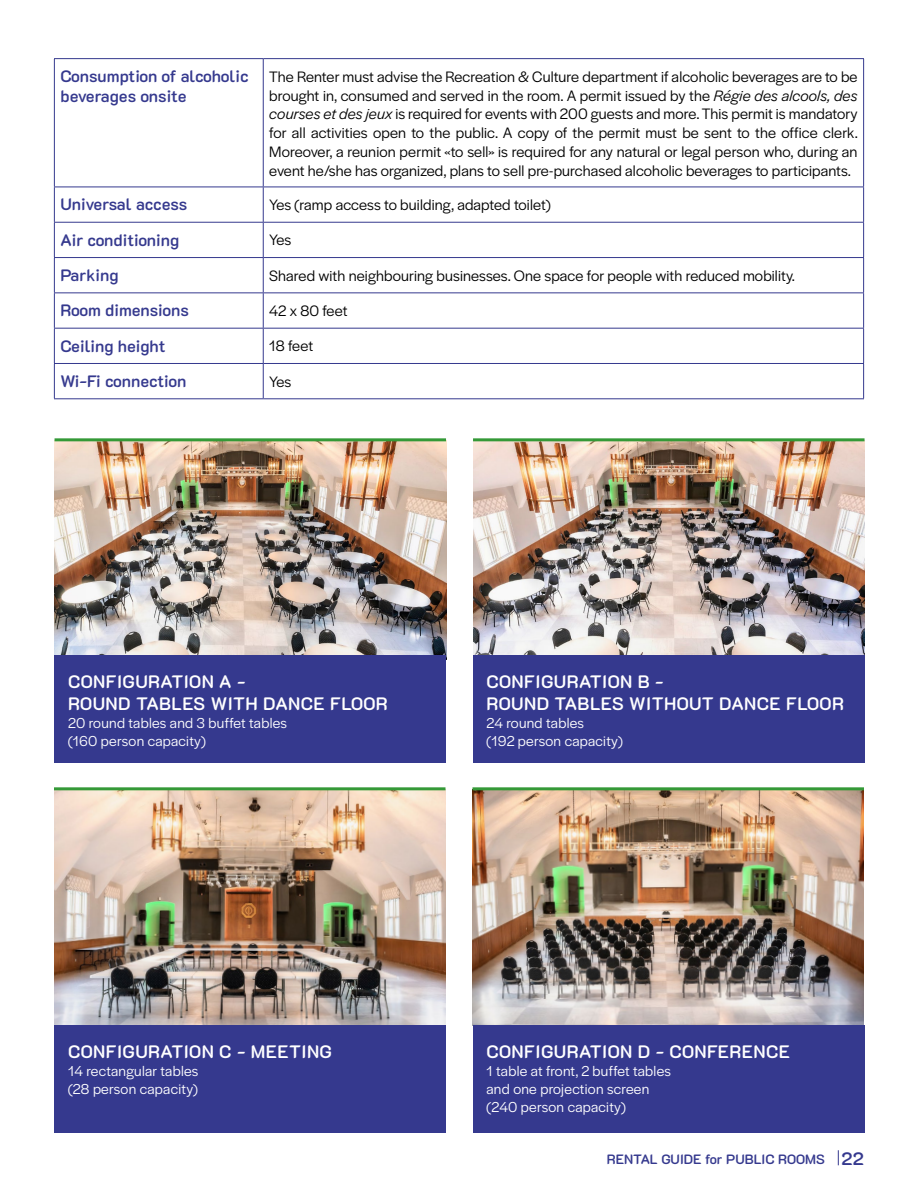
<style>
.page{position:relative;width:918px;height:1188px;background:#fff}
.page>*{position:absolute;margin:0;border:0;box-sizing:border-box;transform-origin:0 0}
.t1{font:600 18px/21.6px "K2 D";letter-spacing:.02em;color:#fff}
.t2{font:600 16.5px/19.8px "K2 D";color:#35398e}
.t3{font:15.75px/18.9px "Halyard Display";letter-spacing:.01em;color:#000;text-align:justify}
.t4{font:15px/18px "Halyard Display";letter-spacing:.02em;color:#fff}
.t5{font:600 13.5px "K2 D";color:#35398e}
.s1{font-style:italic}
.s2{font-size:18px}
</style>
<div class="page">
<img style="left:473px;top:441px;width:392px;height:215px">
<div style="left:473px;top:656px;width:392px;height:107px;background:#35398e"></div>
<hr style="left:473px;top:438px;width:392px;height:3px;background:#349937">
<img style="left:54px;top:790px;width:392px;height:236px">
<div style="left:55px;top:1026px;width:391px;height:107px;background:#35398e"></div>
<hr style="left:54px;top:787px;width:392px;height:3px;background:#349937">
<img style="left:55px;top:441px;width:391px;height:215px">
<div style="left:55px;top:656px;width:391px;height:107px;background:#35398e"></div>
<hr style="left:55px;top:438px;width:391px;height:3px;background:#349937">
<img style="left:472px;top:790px;width:392px;height:236px">
<div style="left:473px;top:1026px;width:392px;height:107px;background:#35398e"></div>
<hr style="left:472px;top:787px;width:392px;height:3px;background:#349937">
<svg style="left:838px;top:1150px;width:1px;height:15px"></svg>
<hr style="left:54px;top:58px;width:209px;height:1px;background:#35398e">
<hr style="left:54px;top:59px;width:1px;height:128px;background:#35398e">
<hr style="left:263px;top:58px;width:601px;height:1px;background:#35398e">
<hr style="left:263px;top:59px;width:1px;height:128px;background:#35398e">
<hr style="left:863px;top:59px;width:1px;height:128px;background:#35398e">
<hr style="left:54px;top:187px;width:209px;height:1px;background:#35398e">
<hr style="left:54px;top:187px;width:1px;height:35px;background:#35398e">
<hr style="left:263px;top:187px;width:601px;height:1px;background:#35398e">
<hr style="left:263px;top:187px;width:1px;height:35px;background:#35398e">
<hr style="left:863px;top:187px;width:1px;height:35px;background:#35398e">
<hr style="left:54px;top:222px;width:209px;height:1px;background:#35398e">
<hr style="left:54px;top:223px;width:1px;height:34px;background:#35398e">
<hr style="left:263px;top:222px;width:601px;height:1px;background:#35398e">
<hr style="left:263px;top:223px;width:1px;height:34px;background:#35398e">
<hr style="left:863px;top:223px;width:1px;height:34px;background:#35398e">
<hr style="left:54px;top:257px;width:209px;height:1px;background:#35398e">
<hr style="left:54px;top:258px;width:1px;height:34px;background:#35398e">
<hr style="left:263px;top:257px;width:601px;height:1px;background:#35398e">
<hr style="left:263px;top:258px;width:1px;height:34px;background:#35398e">
<hr style="left:863px;top:258px;width:1px;height:34px;background:#35398e">
<hr style="left:54px;top:292px;width:209px;height:1px;background:#35398e">
<hr style="left:54px;top:293px;width:1px;height:35px;background:#35398e">
<hr style="left:263px;top:292px;width:601px;height:1px;background:#35398e">
<hr style="left:263px;top:293px;width:1px;height:35px;background:#35398e">
<hr style="left:863px;top:293px;width:1px;height:35px;background:#35398e">
<hr style="left:54px;top:328px;width:209px;height:1px;background:#35398e">
<hr style="left:54px;top:329px;width:1px;height:34px;background:#35398e">
<hr style="left:263px;top:328px;width:601px;height:1px;background:#35398e">
<hr style="left:263px;top:329px;width:1px;height:34px;background:#35398e">
<hr style="left:863px;top:329px;width:1px;height:34px;background:#35398e">
<hr style="left:54px;top:363px;width:209px;height:1px;background:#35398e">
<hr style="left:54px;top:364px;width:1px;height:34px;background:#35398e">
<hr style="left:263px;top:363px;width:601px;height:1px;background:#35398e">
<hr style="left:263px;top:364px;width:1px;height:34px;background:#35398e">
<hr style="left:863px;top:364px;width:1px;height:34px;background:#35398e">
<hr style="left:54px;top:398px;width:209px;height:1px;background:#35398e">
<hr style="left:263px;top:398px;width:601px;height:1px;background:#35398e">
<p class="t2" style="left:60px;top:66px;width:190px">Consumption of alcoholic beverages onsite</p>
<p class="t3" style="left:269px;top:66px;width:590px">The Renter must advise the Recreation &amp; Culture department if alcoholic beverages are to be brought in, consumed and served in the room. A permit issued by the <span class="s1">Régie des alcools, des courses et des jeux</span> is required for events with 200 guests and more. This permit is mandatory for all activities open to the public. A copy of the permit must be sent to the office clerk.<br>Moreover, a reunion permit «to sell» is required for any natural or legal person who, during an event he/she has organized, plans to sell pre-purchased alcoholic beverages to participants.</p>
<p class="t2" style="left:60px;top:195px;width:128px">Universal access</p>
<p class="t3" style="left:269px;top:194px;width:283px">Yes (ramp access to building, adapted toilet)</p>
<p class="t2" style="left:60px;top:230px;width:120px">Air conditioning</p>
<p class="t3" style="left:269px;top:230px;width:23px">Yes</p>
<p class="t2" style="left:60px;top:265px;width:60px">Parking</p>
<p class="t3" style="left:269px;top:265px;width:527px">Shared with neighbouring businesses. One space for people with reduced mobility.</p>
<p class="t2" style="left:60px;top:301px;width:130px">Room dimensions</p>
<p class="t3" style="left:269px;top:300px;width:80px">42 x 80 feet</p>
<p class="t2" style="left:60px;top:336px;width:107px">Ceiling height</p>
<p class="t3" style="left:269px;top:336px;width:45px">18 feet</p>
<p class="t2" style="left:60px;top:371px;width:127px">Wi-Fi connection</p>
<p class="t3" style="left:269px;top:371px;width:23px">Yes</p>
<p class="t1" style="left:68px;top:671px;width:321px">CONFIGURATION A -<br>ROUND TABLES WITH DANCE FLOOR</p>
<p class="t4" style="left:68px;top:713px;width:221px">20 round tables and 3 buffet tables (160 person capacity)</p>
<p class="t1" style="left:487px;top:671px;width:359px">CONFIGURATION B -<br>ROUND TABLES WITHOUT DANCE FLOOR</p>
<p class="t4" style="left:487px;top:713px;width:138px">24 round tables<br>(192 person capacity)</p>
<p class="t1" style="left:68px;top:1041px;width:265px">CONFIGURATION C - MEETING</p>
<p class="t4" style="left:68px;top:1061px;width:132px">14 rectangular tables (28 person capacity)</p>
<p class="t1" style="left:487px;top:1041px;width:305px">CONFIGURATION D - CONFERENCE</p>
<p class="t4" style="left:487px;top:1061px;width:186px">1 table at front, 2 buffet tables and one projection screen (240 person capacity)</p>
<p class="t5" style="left:607px;top:1151px;width:259px">RENTAL GUIDE for PUBLIC ROOMS <span class="s2">22</span></p>
</div>
